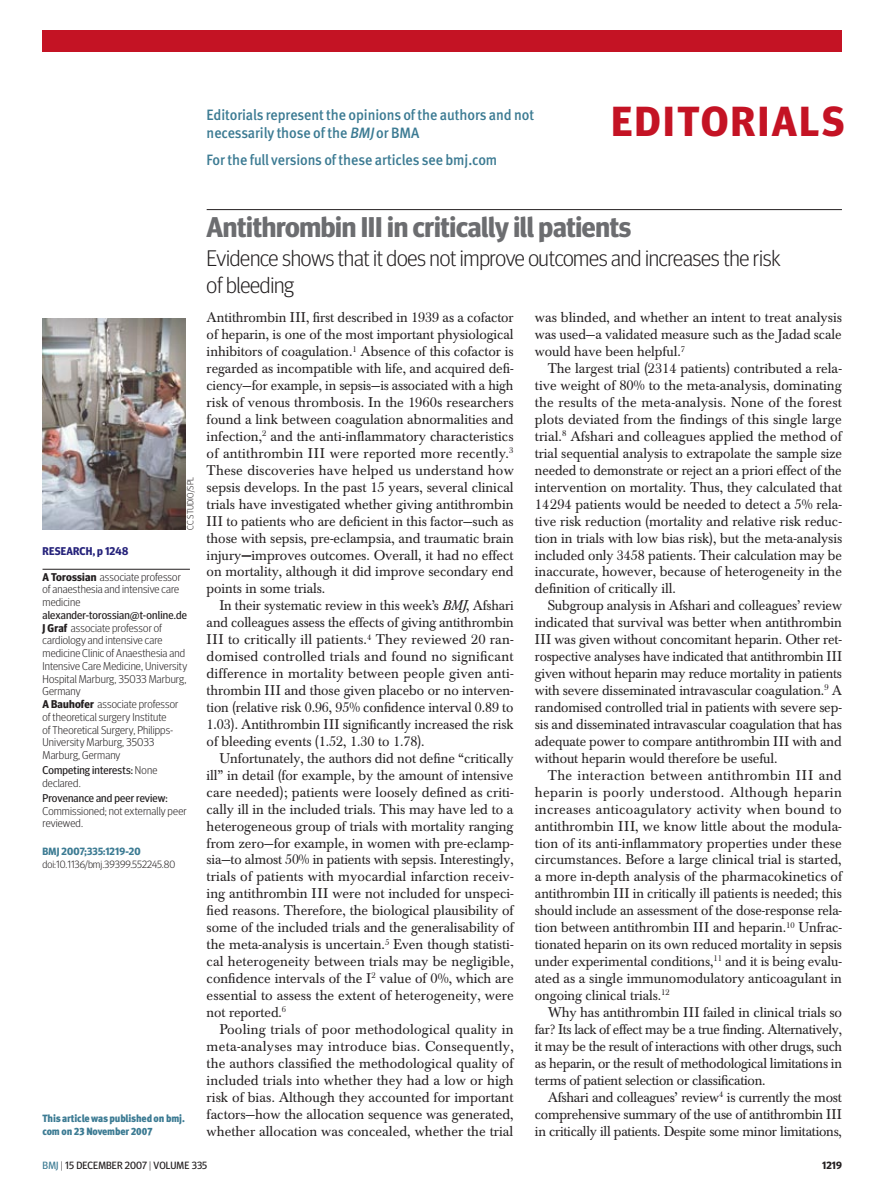
<style>
.page{position:relative;width:893px;height:1191px;background:#fff}
.page>*{position:absolute;margin:0;border:0;box-sizing:border-box;transform-origin:0 0}
.t1{font:700 42px "Meta Headline OT";letter-spacing:.06em;color:#c41324}
.editorial_head_19{font:700 28.5px "Meta Headline OT";letter-spacing:-.01em;color:#6c6d70}
.intro_15{font:300 22.5px/27px "Meta Headline OT";letter-spacing:-.01em;color:#231f20}
.t2{font:15px/18px "Meta Medium LF";letter-spacing:-.005em;color:#3c7b93;scale:.95 1}
.body_indent{font:13.95px/17px "Baskerville BE";letter-spacing:-.005em;color:#231f20;text-align:justify}
.body{font:13.95px/17px "Baskerville BE";letter-spacing:-.005em;color:#231f20;text-align:justify}
.body_indent-2{font:13.95px/17px "Baskerville BE";letter-spacing:-.005em;color:#231f20;text-align:justify;scale:.96 1}
.author_details{font:300 11.25px/12.8px "Meta Headline OT";letter-spacing:.01em;color:#231f20}
.competing_interest{font:300 11.25px/12.8px "Meta Headline OT";letter-spacing:.01em;color:#231f20}
.competing_interest-2{font:11.25px/12.8px "Meta Headline OT";letter-spacing:.01em;color:#231f20}
.page_ref{font:700 11.25px "Meta Headline OT";letter-spacing:.015em;color:#26237b}
.links_text{font:10.5px/12.8px "Meta Black LF";letter-spacing:-.015em;color:#3c7b93;scale:.95 1}
.biblio_doi{font:300 10.5px "Meta Headline OT";color:#231f20}
.t3{font:10.5px "Meta Headline OT";letter-spacing:.01em;color:#231f20}
.download_info_citat{font:700 10.5px "Meta Headline OT";letter-spacing:.01em;color:#3c7b93}
.t4{font:700 10.5px "Meta Headline OT";color:#231f20}
.credit{font:300 9px "Meta Headline OT";letter-spacing:.015em;color:#231f20}
.s1{font-style:italic}
.s2{font-weight:700}
.s3{font-weight:400}
.s4{font-weight:300}
.s5{color:#3c7b93}
</style>
<div class="page">
<div style="left:43px;top:30px;width:799px;height:21px;background:#c41324"></div>
<hr style="left:207px;top:209px;width:635px;height:1px;background:#231f20">
<img style="left:43px;top:318px;width:142px;height:211px">
<hr style="left:43px;top:569px;width:147px;height:1px;background:#231f20">
<p class="t2" style="left:207px;top:106px;width:346px">Editorials represent the opinions of the authors and not necessarily those of the <span class="s1">BMJ</span> or BMA</p>
<p class="t2" style="left:207px;top:150px;width:307px">For the full versions of these articles see bmj.com</p>
<p class="t1" style="left:611px;top:96px;width:234px">EDITORIALS</p>
<p class="credit" style="left:185px;top:530px;width:55px;rotate:-90deg">cc studio/spl</p>
<p class="page_ref" style="left:43px;top:544px;width:14px">Resear</p>
<p class="page_ref" style="left:80px;top:544px;width:50px">ch, p 1248</p>
<p class="author_details" style="left:43px;top:570px;width:146px"><span class="s2">A Torossian</span> associate professor of anaesthesia and intensive care medicine <span class="s3">alexander-torossian@t-online.de</span></p>
<p class="author_details" style="left:43px;top:621px;width:146px"><span class="s2">J Graf</span> associate professor of cardiology and intensive care medicine Clinic of Anaesthesia and<br>Intensive Care Medicine, University<br>Hospital Marburg, 35033 Marburg,<br>Germany</p>
<p class="author_details" style="left:43px;top:697px;width:137px"><span class="s2">A Bauhofer</span> associate professor of theoretical surgery Institute<br>of Theoretical Surgery, Philipps-<br>University Marburg, 35033<br>Marburg, Germany</p>
<p class="competing_interest-2" style="left:43px;top:763px;width:116px">Competing interests: <span class="s4">None declared.</span></p>
<p class="competing_interest" style="left:43px;top:791px;width:146px"><span class="s3">Provenance and peer review:<br></span>Commissioned; not externally peer reviewed.</p>
<p class="download_info_citat" style="left:43px;top:845px;width:100px">BMJ 2007;335:1219-20</p>
<p class="biblio_doi" style="left:43px;top:858px;width:134px">doi:10.1136/bmj.39399.552245.80</p>
<p class="links_text" style="left:43px;top:1112px;width:151px">This article was published on bmj. com on 23 November 2007</p>
<p class="editorial_head_19" style="left:207px;top:210px;width:426px">Antithrombin III in critically ill patients</p>
<p class="intro_15" style="left:207px;top:244px;width:575px">Evidence shows that it does not improve outcomes and increases the risk of bleeding</p>
<p class="body" style="left:207px;top:309px;width:309px">Antithrombin III, first described in 1939 as a cofactor of heparin, is one of the most important physiological inhibitors of coagulation.<sup>1</sup> Absence of this cofactor is regarded as incompatible with life, and acquired defi&shy;ciency—for example, in sepsis—is associated with a high risk of venous thrombosis. In the 1960s researchers found a link between coagulation abnormalities and infection,<sup>2</sup> and the anti-inflammatory characteristics of antithrombin III were reported more recently.<sup>3<br></sup>These discoveries have helped us understand how sepsis develops. In the past 15 years, several clinical trials have investigated whether giving antithrombin III to patients who are deficient in this factor—such as those with sepsis, pre-eclampsia, and traumatic brain injury<span class="s2">—</span>improves outcomes. Overall, it had no effect on mortality, although it did improve secondary end points in some trials.</p>
<p class="body_indent-2" style="left:207px;top:597px;width:321px;text-indent:13px">In their systematic review in this week’s <span class="s1">BMJ</span>, Afshari and colleagues assess the effects of giving antithrombin III to critically ill patients.<sup>4</sup> They reviewed 20 ran&shy;domised controlled trials and found no significant difference in mortality between people given anti&shy;thrombin III and those given placebo or no interven&shy;tion (relative risk 0.96, 95% confidence interval 0.89 to 1.03). Antithrombin III significantly increased the risk of bleeding events (1.52, 1.30 to 1.78).</p>
<p class="body_indent" style="left:207px;top:750px;width:309px;text-indent:13px">Unfortunately, the authors did not define “critically ill” in detail (for example, by the amount of intensive care needed); patients were loosely defined as criti&shy;cally ill in the included trials. This may have led to a heterogeneous group of trials with mortality ranging from zero—for example, in women with pre-eclamp&shy;sia—to almost 50% in patients with sepsis. Interestingly, trials of patients with myocardial infarction receiv&shy;ing antithrombin III were not included for unspeci&shy;fied reasons. Therefore, the biological plausibility of some of the included trials and the generalisability of the meta-analysis is uncertain.<sup>5</sup> Even though statisti&shy;cal heterogeneity between trials may be negligible, confidence intervals of the I<sup>2</sup> value of 0%, which are essential to assess the extent of heterogeneity, were not reported.<sup>6</sup></p>
<p class="body_indent" style="left:207px;top:1021px;width:309px;text-indent:13px">Pooling trials of poor methodological quality in meta-analyses may introduce bias. Consequently, the authors classified the methodological quality of included trials into whether they had a low or high risk of bias<span class="s1">.</span> Although they accounted for important factors—how the allocation sequence was generated, whether allocation was concealed, whether the trial</p>
<p class="body_indent" style="left:535px;top:309px;width:309px">was blinded, and whether an intent to treat analysis was used—a validated measure such as the Jadad scale would have been helpful.<sup>7</sup></p>
<p class="body_indent" style="left:535px;top:360px;width:309px;text-indent:13px">The largest trial (2314 patients) contributed a rela&shy;tive weight of 80% to the meta-analysis, dominating the results of the meta-analysis. None of the forest plots deviated from the findings of this single large trial.<sup>8</sup> Afshari and colleagues applied the method of trial sequential analysis to extrapolate the sample size needed to demonstrate or reject an a priori effect of the intervention on mortality. Thus, they calculated that 14294 patients would be needed to detect a 5% rela&shy;tive risk reduction (mortality and relative risk reduc&shy;tion in trials with low bias risk), but the meta-analysis included only 3458 patients. Their calculation may be inaccurate, however, because of heterogeneity in the definition of critically ill.</p>
<p class="body_indent" style="left:535px;top:597px;width:309px;text-indent:13px">Subgroup analysis in Afshari and colleagues’ review indicated that survival was better when antithrombin III was given without concomitant heparin. Other ret&shy;rospective analyses have indicated that antithrombin III given without heparin may reduce mortality in patients with severe disseminated intravascular coagulation.<sup>9</sup> A randomised controlled trial in patients with severe sep&shy;sis and disseminated intravascular coagulation that has adequate power to compare antithrombin III with and without heparin would therefore be useful.</p>
<p class="body_indent" style="left:535px;top:767px;width:309px;text-indent:13px">The interaction between antithrombin III and heparin is poorly understood. Although heparin increases anticoagulatory activity when bound to antithrombin III, we know little about the modula&shy;tion of its anti-inflammatory properties under these circumstances. Before a large clinical trial is started, a more in-depth analysis of the pharmacokinetics of antithrombin III in critically ill patients is needed; this should include an assessment of the dose-response rela&shy;tion between antithrombin III and heparin.<sup>10</sup> Unfrac&shy;tionated heparin on its own reduced mortality in sepsis under experimental conditions,<sup>11</sup> and it is being evalu&shy;ated as a single immunomodulatory anticoagulant in ongoing clinical trials.<sup>12</sup></p>
<p class="body_indent" style="left:535px;top:1004px;width:309px;text-indent:13px">Why has antithrombin III failed in clinical trials so far? Its lack of effect may be a true finding. Alternatively, it may be the result of interactions with other drugs, such as heparin, or the result of methodological limitations in terms of patient selection or classification.</p>
<p class="body_indent" style="left:535px;top:1088px;width:309px;text-indent:13px">Afshari and colleagues’ review<sup>4</sup> is currently the most comprehensive summary of the use of antithrombin III in critically ill patients. Despite some minor limitations,</p>
<p class="t3" style="left:43px;top:1159px;width:166px"><span class="s5">BMJ</span> <span class="s4">|</span> 15 december 2007 <span class="s4">|</span> Volume 335</p>
<p class="t4" style="left:822px;top:1159px;width:21px">1219</p>
</div>
